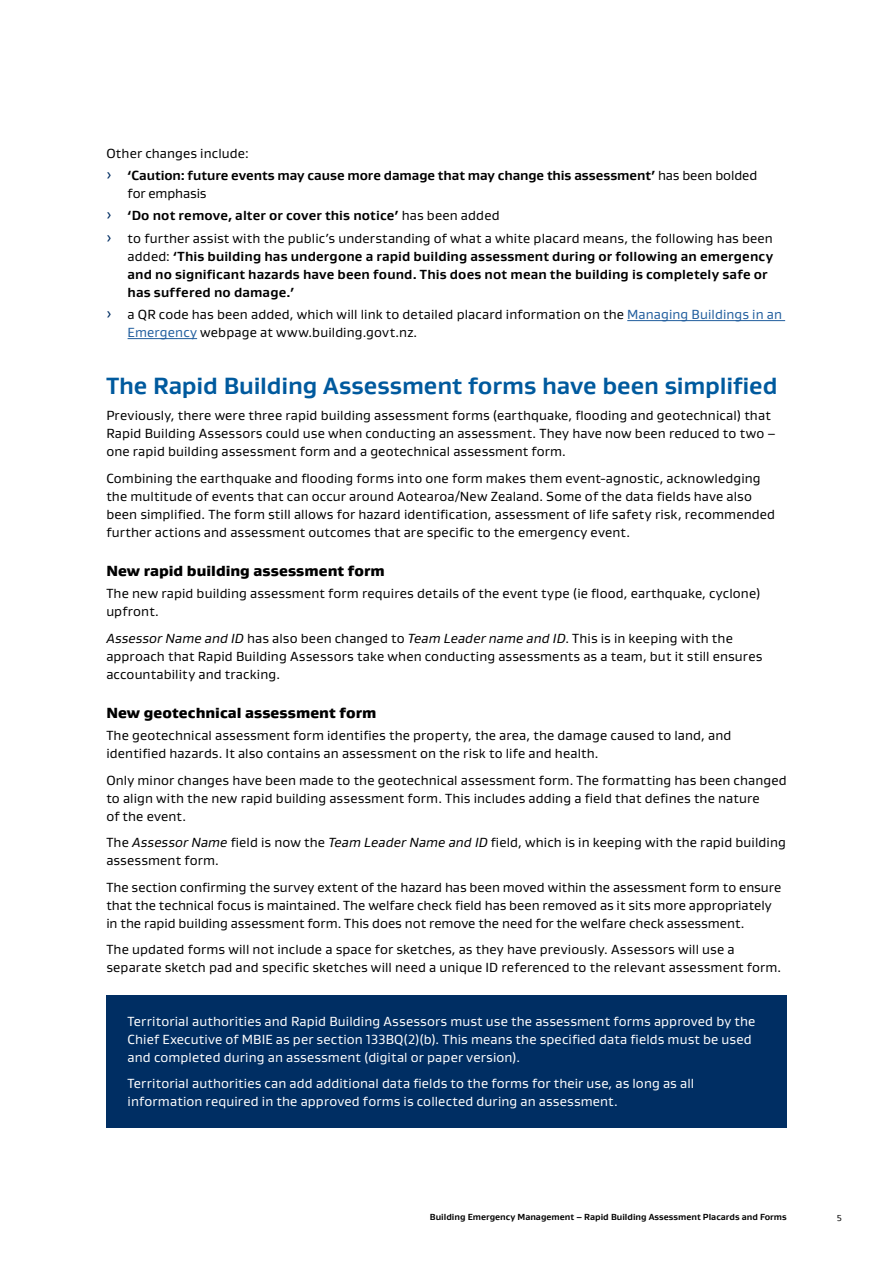
<style>
.page{position:relative;width:893px;height:1263px;background:#fff}
.page>*{position:absolute;margin:0;border:0;box-sizing:border-box;transform-origin:0 0}
.t1{font:700 24px "Gustan";letter-spacing:-.005em;color:#005a9e}
.t2{font:900 15px "Gustan";letter-spacing:.005em;color:#000}
.t3{font:13.5px/18px "Gustan";letter-spacing:.01em;color:#000}
.t4{font:13.5px/18px "Gustan";letter-spacing:.01em;color:#fff}
.t5{font:700 13.5px/18px "Gustan";letter-spacing:.01em;color:#000}
.t6{font:700 9px "Gustan";color:#000}
.t7{font:9px "Gustan";color:#000}
.s1{font-weight:400}
.s2{font-weight:700}
.s3{color:#215e9e}
.s4{font-style:italic}
</style>
<div class="page">
<div style="left:106px;top:995px;width:681px;height:132px;background:#002e63"></div>
<hr style="left:627px;top:320px;width:158px;height:1px;background:#215e9e">
<hr style="left:128px;top:338px;width:69px;height:1px;background:#215e9e">
<h5 class="t5" style="left:128px;top:142px;width:631px;line-height:22.2px;text-indent:-21px"><span class="s1">Other changes include:<br></span>‘Caution: future events may cause more damage that may change this assessment’ <span class="s1">has been bolded</span></h5>
<p class="t3" style="left:128px;top:182px;width:647px;line-height:22.2px">for emphasis<br><span class="s2">‘Do not remove, alter or cover this notice’</span> has been added<br>to further assist with the public’s understanding of what a white placard means, the following has been</p>
<p class="t5" style="left:128px;top:247px;width:647px"><span class="s1">added:</span> ‘This building has undergone a rapid building assessment during or following an emergency and no signifcant hazards have been found. This does not mean the building is completely safe or has suffered no damage.’</p>
<p class="t3" style="left:128px;top:305px;width:656px">a QR code has been added, which will link to detailed placard information on the <span class="s3">Managing Buildings in an<br>Emergency</span> webpage at www.building.govt.nz.</p>
<h2 class="t1" style="left:106px;top:370px;width:673px">The Rapid Building Assessment forms have been simplifed</h2>
<p class="t3" style="left:106px;top:406px;width:671px">Previously, there were three rapid building assessment forms (earthquake, fooding and geotechnical) that<br>Rapid Building Assessors could use when conducting an assessment. They have now been reduced to two – one rapid building assessment form and a geotechnical assessment form.</p>
<p class="t3" style="left:106px;top:469px;width:670px">Combining the earthquake and fooding forms into one form makes them event-agnostic, acknowledging the multitude of events that can occur around Aotearoa/New Zealand. Some of the data felds have also been simplifed. The form still allows for hazard identifcation, assessment of life safety risk, recommended further actions and assessment outcomes that are specifc to the emergency event.</p>
<h5 class="t2" style="left:106px;top:561px;width:280px">New rapid building assessment form</h5>
<p class="t3" style="left:106px;top:584px;width:656px">The new rapid building assessment form requires details of the event type (ie food, earthquake, cyclone) upfront.</p>
<p class="t3" style="left:106px;top:629px;width:657px"><span class="s4">Assessor Name and ID</span> has also been changed to <span class="s4">Team Leader name and ID</span>. This is in keeping with the approach that Rapid Building Assessors take when conducting assessments as a team, but it still ensures accountability and tracking.</p>
<h5 class="t2" style="left:106px;top:703px;width:272px">New geotechnical assessment form</h5>
<p class="t3" style="left:106px;top:726px;width:627px">The geotechnical assessment form identifes the property, the area, the damage caused to land, and identifed hazards. It also contains an assessment on the risk to life and health.</p>
<p class="t3" style="left:106px;top:771px;width:682px">Only minor changes have been made to the geotechnical assessment form. The formatting has been changed to align with the new rapid building assessment form. This includes adding a feld that defnes the nature<br>of the event.</p>
<p class="t3" style="left:106px;top:833px;width:681px">The <span class="s4">Assessor Name</span> feld is now the <span class="s4">Team Leader Name and ID</span> feld, which is in keeping with the rapid building assessment form.</p>
<p class="t3" style="left:106px;top:878px;width:676px">The section confrming the survey extent of the hazard has been moved within the assessment form to ensure that the technical focus is maintained. The welfare check feld has been removed as it sits more appropriately in the rapid building assessment form. This does not remove the need for the welfare check assessment.</p>
<p class="t3" style="left:106px;top:940px;width:676px">The updated forms will not include a space for sketches, as they have previously. Assessors will use a separate sketch pad and specifc sketches will need a unique ID referenced to the relevant assessment form.</p>
<p class="t4" style="left:128px;top:1012px;width:629px">Territorial authorities and Rapid Building Assessors must use the assessment forms approved by the<br>Chief Executive of MBIE as per section 133BQ(2)(b). This means the specifed data felds must be used and completed during an assessment (digital or paper version).</p>
<p class="t4" style="left:128px;top:1074px;width:568px">Territorial authorities can add additional data felds to the forms for their use, as long as all information required in the approved forms is collected during an assessment.</p>
<p class="t6" style="left:430px;top:1210px;width:358px">Building Emergency Management – Rapid Building Assessment Placards and Forms</p>
<p class="t7" style="left:837px;top:1210px;width:7px">5</p>
</div>
